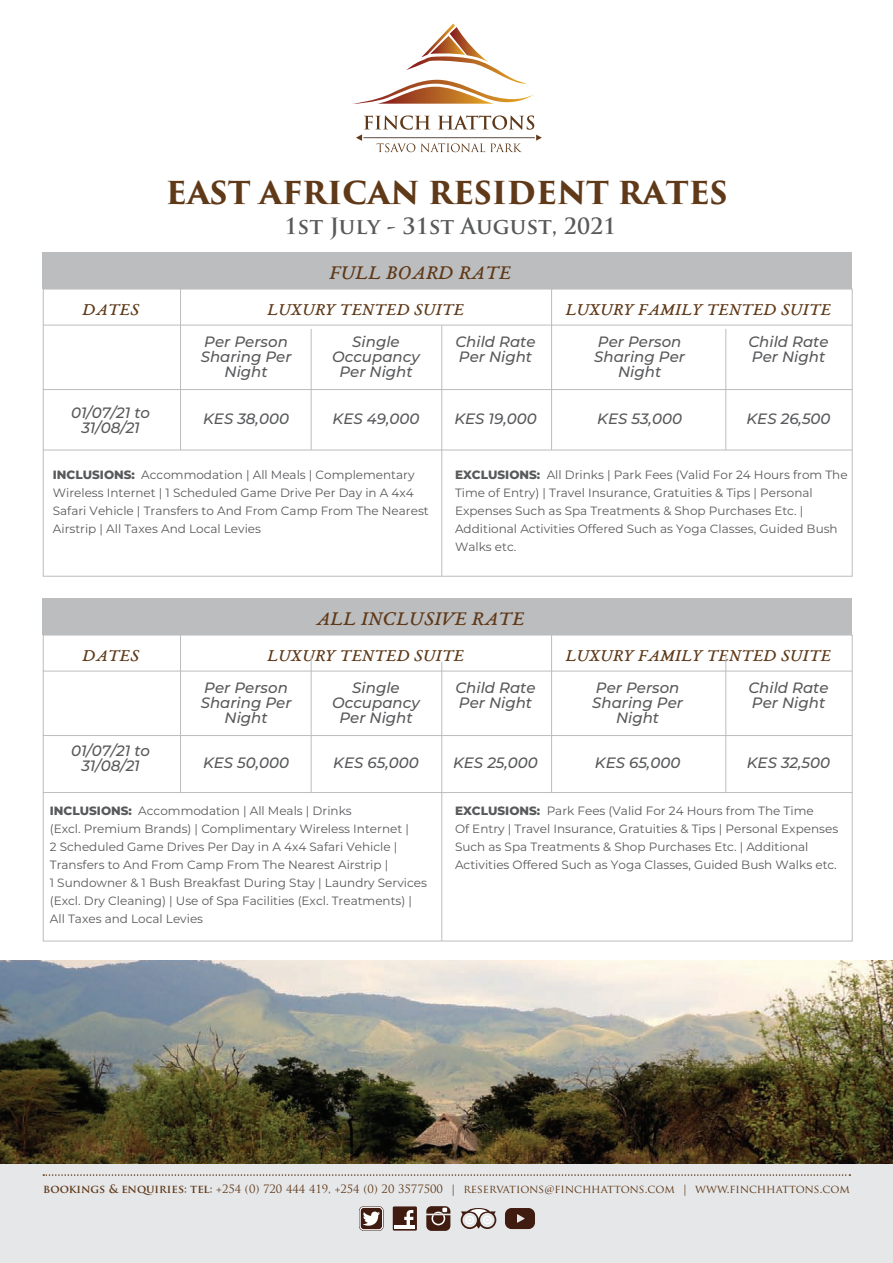
<style>
.page{position:relative;width:893px;height:1263px;background:#fff}
.page>*{position:absolute;margin:0;border:0;box-sizing:border-box;transform-origin:0 0}
.t1{font:700 30.75px "Trajan Pro 3";color:#5f3918}
.t2{font:700 21.75px "Trajan Pro";color:#58595b}
.t3{font:italic 21px "EB Garamond 08";color:#5f3918}
.t4{font:italic 18px "EB Garamond 08";color:#5f3918}
.t5{font:italic 500 15px/15px "Montserrat";color:#58595b;text-align:center}
.t6{font:12px/18px "Montserrat";color:#58595b}
.t7{font:11.25px "Trajan Pro";color:#5f3918}
.s1{font-weight:800}
.s2{font-weight:700}
</style>
<div class="page">
<div style="left:0;top:1017px;width:893px;height:246px;background:#e6e7e9"></div>
<div style="left:43px;top:253px;width:809px;height:36px;background:#bcbdbf"></div>
<hr style="left:43px;top:325px;width:809px;height:1px;background:#bcbdbf">
<hr style="left:43px;top:450px;width:809px;height:1px;background:#bcbdbf">
<hr style="left:43px;top:389px;width:809px;height:1px;background:#bcbdbf">
<hr style="left:180px;top:289px;width:1px;height:161px;background:#bcbdbf">
<hr style="left:551px;top:289px;width:1px;height:161px;background:#bcbdbf">
<hr style="left:311px;top:329px;width:1px;height:121px;background:#bcbdbf">
<hr style="left:441px;top:325px;width:1px;height:251px;background:#bcbdbf">
<hr style="left:725px;top:329px;width:1px;height:121px;background:#bcbdbf">
<div style="left:43px;top:599px;width:809px;height:36px;background:#bcbdbf"></div>
<hr style="left:43px;top:671px;width:809px;height:1px;background:#bcbdbf">
<hr style="left:43px;top:792px;width:809px;height:1px;background:#bcbdbf">
<hr style="left:43px;top:735px;width:809px;height:1px;background:#bcbdbf">
<hr style="left:180px;top:635px;width:1px;height:158px;background:#bcbdbf">
<hr style="left:551px;top:635px;width:1px;height:158px;background:#bcbdbf">
<hr style="left:311px;top:655px;width:1px;height:138px;background:#bcbdbf">
<hr style="left:441px;top:662px;width:1px;height:279px;background:#bcbdbf">
<hr style="left:725px;top:655px;width:1px;height:138px;background:#bcbdbf">
<div style="left:393px;top:1206px;width:24px;height:24px;background:#401c10"></div>
<hr style="left:394px;top:1225px;width:21px;height:4px;background:#fff">
<svg style="left:404px;top:1210px;width:9px;height:15px"></svg>
<svg style="left:426px;top:1206px;width:24px;height:25px"></svg>
<svg style="left:461px;top:1208px;width:35px;height:21px"></svg>
<svg style="left:359px;top:1206px;width:25px;height:25px"></svg>
<svg style="left:505px;top:1208px;width:30px;height:21px"></svg>
<svg style="left:43px;top:1174px;width:807px;height:2px"></svg>
<svg style="left:352px;top:24px;width:182px;height:80px"></svg>
<svg style="left:356px;top:115px;width:186px;height:37px"></svg>
<img style="left:1px;top:960px;width:892px;height:204px">
<h1 class="t1" style="left:166px;top:170px;width:563px">EAST AFRICAN RESIDENT RATES</h1>
<h2 class="t2" style="left:285px;top:213px;width:333px">1st July - 31st August, 2021</h2>
<h3 class="t3" style="left:329px;top:259px;width:183px">FULL BOARD RATE</h3>
<h3 class="t4" style="left:82px;top:297px;width:58px">DATES</h3>
<h3 class="t4" style="left:267px;top:297px;width:198px">LUXURY TENTED SUITE</h3>
<h3 class="t4" style="left:565px;top:297px;width:267px">LUXURY FAMILY TENTED SUITE</h3>
<p class="t5" style="left:71px;top:404px;width:80px">01/07/21 to<br>31/08/21</p>
<p class="t5" style="left:332px;top:334px;width:89px">Single<br>Occupancy<br>Per Night</p>
<p class="t5" style="left:455px;top:334px;width:82px;text-align:left">Child Rate<br>Per Night</p>
<p class="t5" style="left:748px;top:334px;width:82px;text-align:left">Child Rate<br>Per Night</p>
<p class="t5" style="left:201px;top:334px;width:92px">Per Person<br>Sharing Per<br>Night</p>
<p class="t5" style="left:203px;top:410px;width:87px">KES 38,000</p>
<p class="t5" style="left:333px;top:410px;width:88px">KES 49,000</p>
<p class="t5" style="left:454px;top:410px;width:84px">KES 19,000</p>
<p class="t5" style="left:597px;top:410px;width:86px">KES 53,000</p>
<p class="t5" style="left:746px;top:410px;width:86px">KES 26,500</p>
<p class="t5" style="left:594px;top:334px;width:92px">Per Person<br>Sharing Per<br>Night</p>
<p class="t6" style="left:53px;top:465px;width:377px"><span class="s1">INCLUSIONS:</span> Accommodation | All Meals | Complementary Wireless Internet | 1 Scheduled Game Drive Per Day in A 4x4<br>Safari Vehicle | Transfers to And From Camp From The Nearest Airstrip | All Taxes And Local Levies</p>
<p class="t6" style="left:455px;top:465px;width:394px"><span class="s1">EXCLUSIONS:</span> All Drinks | Park Fees (Valid For 24 Hours from The Time of Entry) | Travel Insurance, Gratuities &amp; Tips | Personal Expenses Such as Spa Treatments &amp; Shop Purchases Etc. | Additional Activities Offered Such as Yoga Classes, Guided Bush Walks etc.</p>
<h3 class="t3" style="left:316px;top:605px;width:210px">ALL INCLUSIVE RATE</h3>
<h3 class="t4" style="left:82px;top:643px;width:58px">DATES</h3>
<h3 class="t4" style="left:267px;top:643px;width:198px">LUXURY TENTED SUITE</h3>
<h3 class="t4" style="left:565px;top:643px;width:267px">LUXURY FAMILY TENTED SUITE</h3>
<p class="t5" style="left:71px;top:743px;width:80px">01/07/21 to<br>31/08/21</p>
<p class="t5" style="left:332px;top:680px;width:89px">Single<br>Occupancy<br>Per Night</p>
<p class="t5" style="left:455px;top:680px;width:82px;text-align:left">Child Rate<br>Per Night</p>
<p class="t5" style="left:748px;top:680px;width:82px;text-align:left">Child Rate<br>Per Night</p>
<p class="t5" style="left:201px;top:680px;width:92px">Per Person<br>Sharing Per<br>Night</p>
<p class="t5" style="left:203px;top:755px;width:88px">KES 50,000</p>
<p class="t5" style="left:333px;top:755px;width:87px">KES 65,000</p>
<p class="t5" style="left:453px;top:755px;width:86px">KES 25,000</p>
<p class="t5" style="left:595px;top:755px;width:87px">KES 65,000</p>
<p class="t5" style="left:747px;top:755px;width:85px">KES 32,500</p>
<p class="t5" style="left:592px;top:680px;width:92px">Per Person<br>Sharing Per<br>Night</p>
<p class="t6" style="left:50px;top:801px;width:379px"><span class="s1">INCLUSIONS:</span> Accommodation | All Meals | Drinks<br>(Excl. Premium Brands) | Complimentary Wireless Internet |<br>2 Scheduled Game Drives Per Day in A 4x4 Safari Vehicle | Transfers to And From Camp From The Nearest Airstrip |<br>1 Sundowner &amp; 1 Bush Breakfast During Stay | Laundry Services (Excl. Dry Cleaning) | Use of Spa Facilities (Excl. Treatments) | All Taxes and Local Levies</p>
<p class="t6" style="left:455px;top:801px;width:385px"><span class="s1">EXCLUSIONS:</span> Park Fees (Valid For 24 Hours from The Time<br>Of Entry | Travel Insurance, Gratuities &amp; Tips | Personal Expenses Such as Spa Treatments &amp; Shop Purchases Etc. | Additional Activities Offered Such as Yoga Classes, Guided Bush Walks etc.</p>
<p class="t7" style="left:43px;top:1181px;width:808px"><span class="s2">bookings &amp; enquiries: tel:</span> +254 (0) 720 444 419, +254 (0) 20 3577500 | RESERVATIONS@FINCHHATTONS.COM | WWW.FINCHHATTONS.COM</p>
</div>
